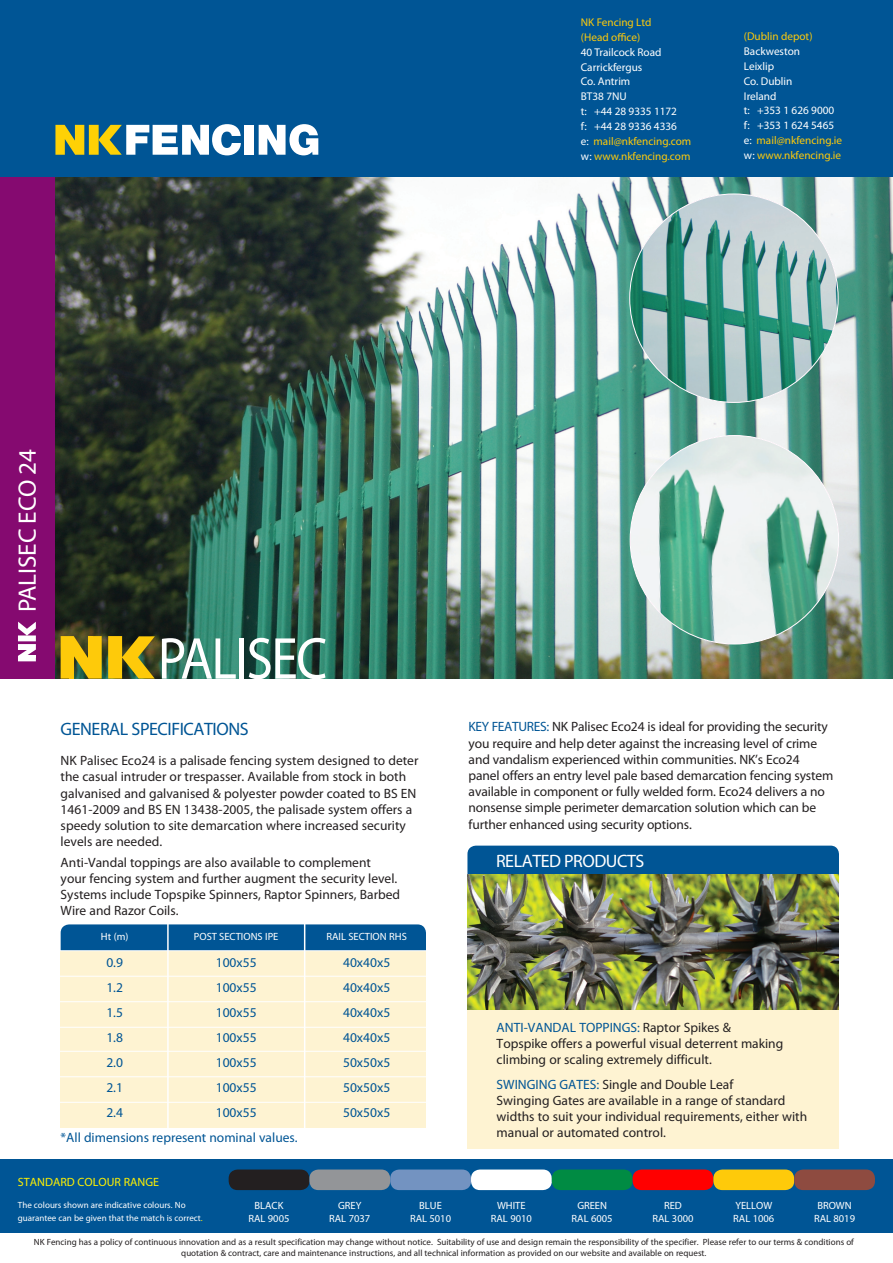
<style>
.page{position:relative;width:893px;height:1263px;background:#fff}
.page>*{position:absolute;margin:0;border:0;box-sizing:border-box;transform-origin:0 0}
.t1{font:59.7px "Myriad Pro";letter-spacing:-.03em;color:#fff;scale:.9 1}
.t2{font:900 59.4px "Helvetica Neue";color:#fff}
.t3{font:25.2px "Myriad Pro";letter-spacing:-.005em;color:#fff}
.t4{font:18px "Myriad Pro";letter-spacing:-.025em;color:#005595}
.t5{font:18px "Myriad Pro";letter-spacing:-.025em;color:#fff}
.t6{font:13.5px/16.2px "Myriad Pro";color:#231f20}
.t7{font:13.5px "Myriad Pro";color:#005595}
.t8{font:12px "Myriad Pro";color:#fff101}
.t9{font:11.25px "Myriad Pro";color:#fff}
.t10{font:11.25px "Myriad Pro";color:#feca0a}
.t11{font:10.5px "Myriad Pro";color:#fff}
.t12{font:9px/10.8px "Myriad Pro";color:#231f20;text-align:center}
.t13{font:9px/13.5px "Myriad Pro";color:#fff}
.s1{color:#fff}
.s2{color:#fff101}
.s3{color:#005595}
</style>
<div class="page">
<div style="left:467px;top:846px;width:372px;height:63px;background:#005595;border-radius:9px"></div>
<div style="left:467px;top:893px;width:372px;height:256px;background:#fef3d2"></div>
<img style="left:54px;top:176px;width:839px;height:503px">
<div style="left:0;top:1159px;width:893px;height:73px;background:#005595"></div>
<img style="left:467px;top:875px;width:372px;height:134px">
<svg style="left:108px;top:636px;width:47px;height:43px;background:#b19514"></svg>
<svg style="left:61px;top:636px;width:41px;height:43px"></svg>
<div style="left:69px;top:650px;width:5px;height:29px;background:#feca0a"></div>
<div style="left:88px;top:636px;width:5px;height:29px;background:#feca0a"></div>
<div style="left:0;top:162px;width:54px;height:517px;background:#850a70"></div>
<svg style="left:18px;top:622px;width:18px;height:39px"></svg>
<img style="left:630px;top:194px;width:208px;height:208px;border-radius:104px">
<img style="left:630px;top:436px;width:209px;height:208px;border-radius:104px">
<div style="left:229px;top:1169px;width:80px;height:21px;background:#231f20;border-radius:9px"></div>
<div style="left:309px;top:1169px;width:81px;height:21px;background:#939598;border-radius:9px"></div>
<div style="left:390px;top:1169px;width:81px;height:21px;background:#7393c1;border-radius:9px"></div>
<div style="left:471px;top:1169px;width:81px;height:21px;background:#fff;border-radius:9px"></div>
<div style="left:552px;top:1169px;width:81px;height:21px;background:#008b43;border-radius:9px"></div>
<div style="left:633px;top:1169px;width:80px;height:21px;background:#f00;border-radius:9px"></div>
<div style="left:713px;top:1169px;width:81px;height:21px;background:#feca0a;border-radius:9px"></div>
<div style="left:794px;top:1169px;width:81px;height:21px;background:#8e4b40;border-radius:9px"></div>
<div style="left:61px;top:924px;width:365px;height:36px;background:#005595;border-radius:9px"></div>
<div style="left:61px;top:951px;width:365px;height:176px;background:#fef3d2"></div>
<hr style="left:167px;top:923px;width:2px;height:214px;background:#fff">
<hr style="left:304px;top:918px;width:1px;height:219px;background:#fff">
<hr style="left:43px;top:950px;width:385px;height:1px;background:#fff">
<hr style="left:43px;top:976px;width:385px;height:1px;background:#fff">
<hr style="left:43px;top:1001px;width:385px;height:1px;background:#fff">
<hr style="left:43px;top:1027px;width:385px;height:1px;background:#fff">
<hr style="left:43px;top:1051px;width:385px;height:1px;background:#fff">
<hr style="left:43px;top:1076px;width:385px;height:1px;background:#fff">
<hr style="left:43px;top:1102px;width:385px;height:1px;background:#fff">
<div style="left:0;top:0;width:893px;height:176px;background:#005595"></div>
<svg style="left:55px;top:124px;width:186px;height:31px"></svg>
<div style="left:245px;top:125px;width:9px;height:30px;background:#fff"></div>
<svg style="left:259px;top:124px;width:59px;height:31px"></svg>
<p class="t10" style="left:581px;top:15px;width:72px">NK Fencing Ltd</p>
<p class="t10" style="left:581px;top:30px;width:61px">(Head office)</p>
<p class="t9" style="left:581px;top:45px;width:82px">40 Trailcock Road</p>
<p class="t9" style="left:581px;top:60px;width:63px">Carrickfergus</p>
<p class="t9" style="left:581px;top:75px;width:51px">Co. Antrim</p>
<p class="t9" style="left:581px;top:90px;width:47px">BT38 7NU</p>
<p class="t9" style="left:581px;top:104px;width:98px">t: +44 28 9335 1172</p>
<p class="t9" style="left:581px;top:119px;width:98px">f: +44 28 9336 4336</p>
<p class="t10" style="left:581px;top:134px;width:112px"><span class="s1">e:</span> mail@nkfencing.com</p>
<p class="t10" style="left:581px;top:149px;width:111px"><span class="s1">w:</span> www.nkfencing.com</p>
<p class="t10" style="left:744px;top:29px;width:70px">(Dublin depot)</p>
<p class="t9" style="left:744px;top:44px;width:58px">Backweston</p>
<p class="t9" style="left:744px;top:59px;width:32px">Leixlip</p>
<p class="t9" style="left:744px;top:74px;width:50px">Co. Dublin</p>
<p class="t9" style="left:744px;top:89px;width:34px">Ireland</p>
<p class="t9" style="left:744px;top:104px;width:92px">t: +353 1 626 9000</p>
<p class="t9" style="left:744px;top:119px;width:92px">f: +353 1 624 5465</p>
<p class="t10" style="left:744px;top:133px;width:100px"><span class="s1">e:</span> mail@nkfencing.ie</p>
<p class="t10" style="left:744px;top:148px;width:99px"><span class="s1">w:</span> www.nkfencing.ie</p>
<p class="t3" style="left:12px;top:612px;width:165px;rotate:-90deg">PALISEC ECO 24</p>
<p class="t2" style="left:158px;top:622px;width:289px">ROLLTOP</p>
<p class="t1" style="left:158px;top:622px;width:190px">PALISEC</p>
<p class="t4" style="left:61px;top:718px;width:190px">GENERAL SPECIFICATIONS</p>
<p class="t6" style="left:61px;top:752px;width:359px">NK Palisec Eco24 is a palisade fencing system designed to deter the casual intruder or trespasser. Available from stock in both galvanised and galvanised &amp; polyester powder coated to BS EN 1461-2009 and BS EN 13438-2005, the palisade system offers a speedy solution to site demarcation where increased security levels are needed.</p>
<p class="t6" style="left:61px;top:854px;width:341px">Anti-Vandal toppings are also available to complement<br>your fencing system and further augment the security level.<br>Systems include Topspike Spinners, Raptor Spinners, Barbed Wire and Razor Coils.</p>
<p class="t11" style="left:101px;top:930px;width:29px">Ht (m)</p>
<p class="t11" style="left:194px;top:930px;width:86px">POST SECTIONS IPE</p>
<p class="t11" style="left:326px;top:930px;width:82px">RAIL SECTION RHS</p>
<p class="t7" style="left:106px;top:954px;width:18px">0.9</p>
<p class="t7" style="left:216px;top:954px;width:42px">100x55</p>
<p class="t7" style="left:343px;top:954px;width:49px">40x40x5</p>
<p class="t7" style="left:106px;top:979px;width:18px">1.2</p>
<p class="t7" style="left:216px;top:979px;width:42px">100x55</p>
<p class="t7" style="left:343px;top:979px;width:49px">40x40x5</p>
<p class="t7" style="left:106px;top:1004px;width:18px">1.5</p>
<p class="t7" style="left:216px;top:1004px;width:42px">100x55</p>
<p class="t7" style="left:343px;top:1004px;width:49px">40x40x5</p>
<p class="t7" style="left:106px;top:1029px;width:18px">1.8</p>
<p class="t7" style="left:216px;top:1029px;width:42px">100x55</p>
<p class="t7" style="left:343px;top:1029px;width:49px">40x40x5</p>
<p class="t7" style="left:106px;top:1054px;width:18px">2.0</p>
<p class="t7" style="left:216px;top:1054px;width:42px">100x55</p>
<p class="t7" style="left:343px;top:1054px;width:49px">50x50x5</p>
<p class="t7" style="left:106px;top:1079px;width:18px">2.1</p>
<p class="t7" style="left:216px;top:1079px;width:42px">100x55</p>
<p class="t7" style="left:343px;top:1079px;width:49px">50x50x5</p>
<p class="t7" style="left:106px;top:1104px;width:18px">2.4</p>
<p class="t7" style="left:216px;top:1104px;width:42px">100x55</p>
<p class="t7" style="left:343px;top:1104px;width:49px">50x50x5</p>
<p class="t7" style="left:61px;top:1129px;width:239px">*All dimensions represent nominal values.</p>
<p class="t8" style="left:18px;top:1174px;width:143px">STANDARD COLOUR RANGE</p>
<p class="t13" style="left:18px;top:1198px;width:186px">The colours shown are indicative colours. No guarantee can be given that the match is correct<span class="s2">.</span></p>
<p class="t11" style="left:255px;top:1199px;width:30px">BLACK</p>
<p class="t11" style="left:248px;top:1212px;width:43px">RAL 9005</p>
<p class="t11" style="left:338px;top:1199px;width:25px">GREY</p>
<p class="t11" style="left:329px;top:1212px;width:43px">RAL 7037</p>
<p class="t11" style="left:419px;top:1199px;width:24px">BLUE</p>
<p class="t11" style="left:410px;top:1212px;width:43px">RAL 5010</p>
<p class="t6" style="left:469px;top:718px;width:366px"><span class="s3">KEY FEATURES:</span> NK Palisec Eco24 is ideal for providing the security you require and help deter against the increasing level of crime and vandalism experienced within communities. NK’s Eco24 panel offers an entry level pale based demarcation fencing system available in component or fully welded form. Eco24 delivers a no nonsense simple perimeter demarcation solution which can be further enhanced using security options.</p>
<p class="t5" style="left:496px;top:850px;width:150px">RELATED PRODUCTS</p>
<p class="t6" style="left:497px;top:1019px;width:288px"><span class="s3">ANTI-VANDAL TOPPINGS:</span> Raptor Spikes &amp;<br>Topspike offers a powerful visual deterrent making climbing or scaling extremely difficult.</p>
<p class="t6" style="left:497px;top:1076px;width:312px"><span class="s3">SWINGING GATES:</span> Single and Double Leaf<br>Swinging Gates are available in a range of standard widths to suit your individual requirements, either with manual or automated control.</p>
<p class="t11" style="left:497px;top:1199px;width:30px">WHITE</p>
<p class="t11" style="left:491px;top:1212px;width:43px">RAL 9010</p>
<p class="t11" style="left:577px;top:1199px;width:31px">GREEN</p>
<p class="t11" style="left:572px;top:1212px;width:43px">RAL 6005</p>
<p class="t11" style="left:664px;top:1199px;width:19px">RED</p>
<p class="t11" style="left:652px;top:1212px;width:43px">RAL 3000</p>
<p class="t11" style="left:735px;top:1199px;width:38px">YELLOW</p>
<p class="t11" style="left:733px;top:1212px;width:43px">RAL 1006</p>
<p class="t11" style="left:817px;top:1199px;width:36px">BROWN</p>
<p class="t11" style="left:814px;top:1212px;width:43px">RAL 8019</p>
<p class="t12" style="left:34px;top:1236px;width:822px">NK Fencing has a policy of continuous innovation and as a result specification may change without notice. Suitability of use and design remain the responsibility of the specifier. Please refer to our terms &amp; conditions of quotation &amp; contract, care and maintenance instructions, and all technical information as provided on our website and available on request.</p>
</div>
